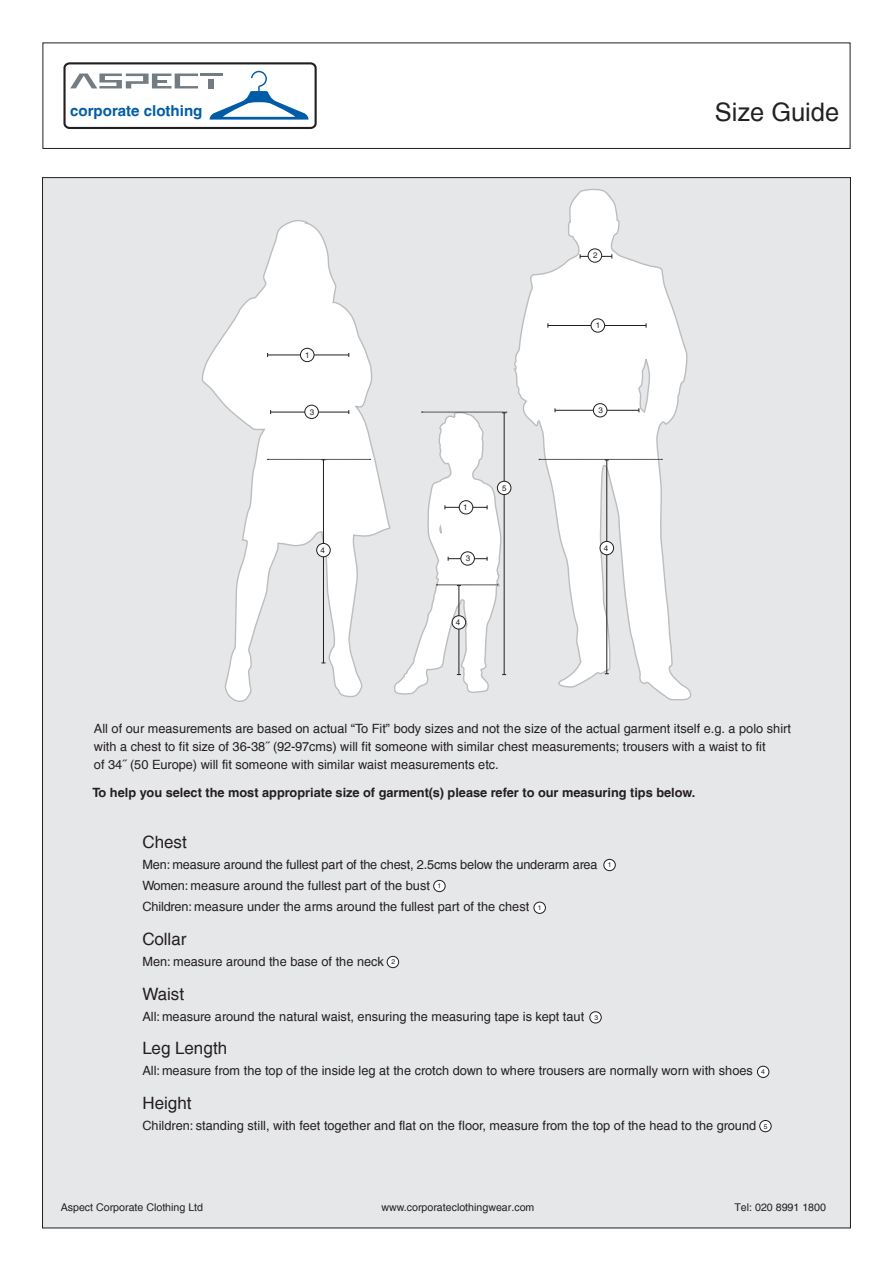
<style>
.page{position:relative;width:893px;height:1263px;background:#fff}
.page>*{position:absolute;margin:0;border:0;box-sizing:border-box;transform-origin:0 0}
.t1{font:25.5px "Helvetica";color:#222}
.t2{font:16.95px "Helvetica";color:#231f20}
.t3{font:700 15px "Helvetica";color:#005ca7}
.t4{font:12.75px/18px "Helvetica";color:#231f20}
.t5{font:700 12.75px "Helvetica";color:#231f20}
.t6{font:10.65px "Helvetica";color:#231f20}
.t7{font:7.95px "Helvetica";color:#231f20}
.t8{font:6.75px "Helvetica";color:#231f20}
</style>
<div class="page">
<div style="left:42px;top:177px;width:809px;height:1051px;background:#e6e7e9;border:1px solid #231f20"></div>
<div style="left:43px;top:43px;width:807px;height:106px;border:1px solid #231f20"></div>
<svg style="left:201px;top:220px;width:190px;height:482px"></svg>
<svg style="left:513px;top:188px;width:178px;height:513px;fill:#fff"></svg>
<hr style="left:271px;top:412px;width:78px;height:1px;background:#231f20">
<hr style="left:268px;top:354px;width:81px;height:1px;background:#231f20">
<hr style="left:323px;top:460px;width:1px;height:203px;background:#231f20">
<svg style="left:267px;top:459px;width:104px;height:1px"></svg>
<svg style="left:394px;top:411px;width:113px;height:284px"></svg>
<hr style="left:606px;top:460px;width:1px;height:214px;background:#231f20">
<svg style="left:539px;top:459px;width:123px;height:2px"></svg>
<hr style="left:555px;top:410px;width:84px;height:1px;background:#231f20">
<svg style="left:638px;top:358px;width:12px;height:55px"></svg>
<hr style="left:548px;top:325px;width:98px;height:1px;background:#231f20">
<hr style="left:580px;top:256px;width:32px;height:1px;background:#231f20">
<div style="left:459px;top:501px;width:14px;height:13px;background:#fff;border-radius:50%"></div>
<div style="left:459px;top:500px;width:14px;height:14px;border:1px solid #231f20;border-radius:50%"></div>
<div style="left:591px;top:319px;width:14px;height:13px;background:#fff;border-radius:50%"></div>
<div style="left:591px;top:319px;width:14px;height:13px;border:1px solid #231f20;border-radius:50%"></div>
<div style="left:305px;top:405px;width:13px;height:13px;background:#fff;border-radius:50%"></div>
<div style="left:305px;top:405px;width:14px;height:14px;border:1px solid #231f20;border-radius:50%"></div>
<div style="left:593px;top:404px;width:14px;height:13px;background:#fff;border-radius:50%"></div>
<div style="left:593px;top:403px;width:14px;height:14px;border:1px solid #231f20;border-radius:50%"></div>
<div style="left:461px;top:552px;width:13px;height:13px;background:#fff;border-radius:50%"></div>
<div style="left:461px;top:552px;width:14px;height:13px;border:1px solid #231f20;border-radius:50%"></div>
<div style="left:588px;top:249px;width:14px;height:13px;background:#fff;border-radius:50%"></div>
<div style="left:588px;top:249px;width:14px;height:13px;border:1px solid #231f20;border-radius:50%"></div>
<div style="left:317px;top:543px;width:13px;height:14px;background:#fff;border-radius:50%"></div>
<div style="left:316px;top:543px;width:14px;height:14px;border:1px solid #231f20;border-radius:50%"></div>
<div style="left:600px;top:541px;width:14px;height:14px;background:#fff;border-radius:50%"></div>
<div style="left:600px;top:541px;width:14px;height:14px;border:1px solid #231f20;border-radius:50%"></div>
<div style="left:452px;top:616px;width:14px;height:13px;background:#fff;border-radius:50%"></div>
<div style="left:452px;top:615px;width:14px;height:14px;border:1px solid #231f20;border-radius:50%"></div>
<div style="left:497px;top:481px;width:14px;height:14px;background:#fff;border-radius:50%"></div>
<div style="left:497px;top:481px;width:14px;height:14px;border:1px solid #231f20;border-radius:50%"></div>
<div style="left:300px;top:348px;width:14px;height:14px;background:#fff;border-radius:50%"></div>
<div style="left:300px;top:348px;width:14px;height:14px;border:1px solid #231f20;border-radius:50%"></div>
<div style="left:589px;top:1011px;width:13px;height:12px;background:#fff;border:1px solid #231f20;border-radius:50%"></div>
<div style="left:603px;top:859px;width:13px;height:12px;background:#fff;border:1px solid #231f20;border-radius:50%"></div>
<div style="left:533px;top:902px;width:13px;height:12px;background:#fff;border:1px solid #231f20;border-radius:50%"></div>
<div style="left:433px;top:880px;width:13px;height:12px;background:#fff;border:1px solid #231f20;border-radius:50%"></div>
<div style="left:387px;top:956px;width:12px;height:12px;background:#fff;border:1px solid #231f20;border-radius:50%"></div>
<div style="left:757px;top:1066px;width:12px;height:12px;background:#fff;border:1px solid #231f20;border-radius:50%"></div>
<div style="left:759px;top:1120px;width:13px;height:12px;background:#fff;border:1px solid #231f20;border-radius:50%"></div>
<div style="left:63px;top:62px;width:254px;height:67px;border:2px solid #231f20;border-radius:5px"></div>
<svg style="left:210px;top:71px;width:98px;height:49px"></svg>
<div style="left:209px;top:79px;width:5px;height:9px;background:#737c82"></div>
<hr style="left:200px;top:74px;width:23px;height:2px;background:#737c82">
<svg style="left:70px;top:74px;width:128px;height:14px"></svg>
<p class="t3" style="left:70px;top:102px;width:134px">corporate clothing</p>
<p class="t7" style="left:593px;top:251px;width:6px">2</p>
<p class="t7" style="left:305px;top:350px;width:6px">1</p>
<p class="t7" style="left:596px;top:321px;width:6px">1</p>
<p class="t7" style="left:310px;top:407px;width:6px">3</p>
<p class="t7" style="left:598px;top:406px;width:6px">3</p>
<p class="t7" style="left:463px;top:503px;width:6px">1</p>
<p class="t7" style="left:502px;top:483px;width:6px">5</p>
<p class="t7" style="left:320px;top:545px;width:6px">4</p>
<p class="t7" style="left:604px;top:543px;width:6px">4</p>
<p class="t7" style="left:466px;top:554px;width:6px">3</p>
<p class="t7" style="left:456px;top:617px;width:6px">4</p>
<h1 class="t1" style="left:715px;top:97px;width:126px">Size Guide</h1>
<p class="t4" style="left:94px;top:720px;width:699px">All of our measurements are based on actual “To Fit” body sizes and not the size of the actual garment itself e.g. a polo shirt with a chest to fit size of 36-38˝ (92-97cms) will fit someone with similar chest measurements; trousers with a waist to fit<br>of 34˝ (50 Europe) will fit someone with similar waist measurements etc.</p>
<p class="t5" style="left:92px;top:784px;width:604px">To help you select the most appropriate size of garment(s) please refer to our measuring tips below.</p>
<h2 class="t2" style="left:142px;top:832px;width:46px">Chest</h2>
<p class="t4" style="left:142px;top:855px;width:457px;line-height:21px">Men: measure around the fullest part of the chest, 2.5cms below the underarm area<br>Women: measure around the fullest part of the bust<br>Children: measure under the arms around the fullest part of the chest</p>
<h2 class="t2" style="left:142px;top:929px;width:46px">Collar</h2>
<p class="t4" style="left:142px;top:953px;width:243px">Men: measure around the base of the neck</p>
<h2 class="t2" style="left:142px;top:984px;width:43px">Waist</h2>
<p class="t4" style="left:142px;top:1008px;width:443px">All: measure around the natural waist, ensuring the measuring tape is kept taut</p>
<h2 class="t2" style="left:142px;top:1038px;width:86px">Leg Length</h2>
<p class="t4" style="left:142px;top:1062px;width:612px">All: measure from the top of the inside leg at the crotch down to where trousers are normally worn with shoes</p>
<h2 class="t2" style="left:142px;top:1093px;width:51px">Height</h2>
<p class="t4" style="left:142px;top:1117px;width:615px">Children: standing still, with feet together and flat on the floor, measure from the top of the head to the ground</p>
<p class="t8" style="left:608px;top:861px;width:5px">1</p>
<p class="t8" style="left:438px;top:882px;width:5px">1</p>
<p class="t8" style="left:538px;top:904px;width:5px">1</p>
<p class="t8" style="left:391px;top:958px;width:5px">2</p>
<p class="t8" style="left:594px;top:1013px;width:5px">3</p>
<p class="t8" style="left:761px;top:1067px;width:5px">4</p>
<p class="t8" style="left:764px;top:1122px;width:5px">5</p>
<p class="t6" style="left:61px;top:1200px;width:144px">Aspect Corporate Clothing Ltd</p>
<p class="t6" style="left:381px;top:1200px;width:154px">www.corporateclothingwear.com</p>
<p class="t6" style="left:734px;top:1200px;width:93px">Tel: 020 8991 1800</p>
</div>
